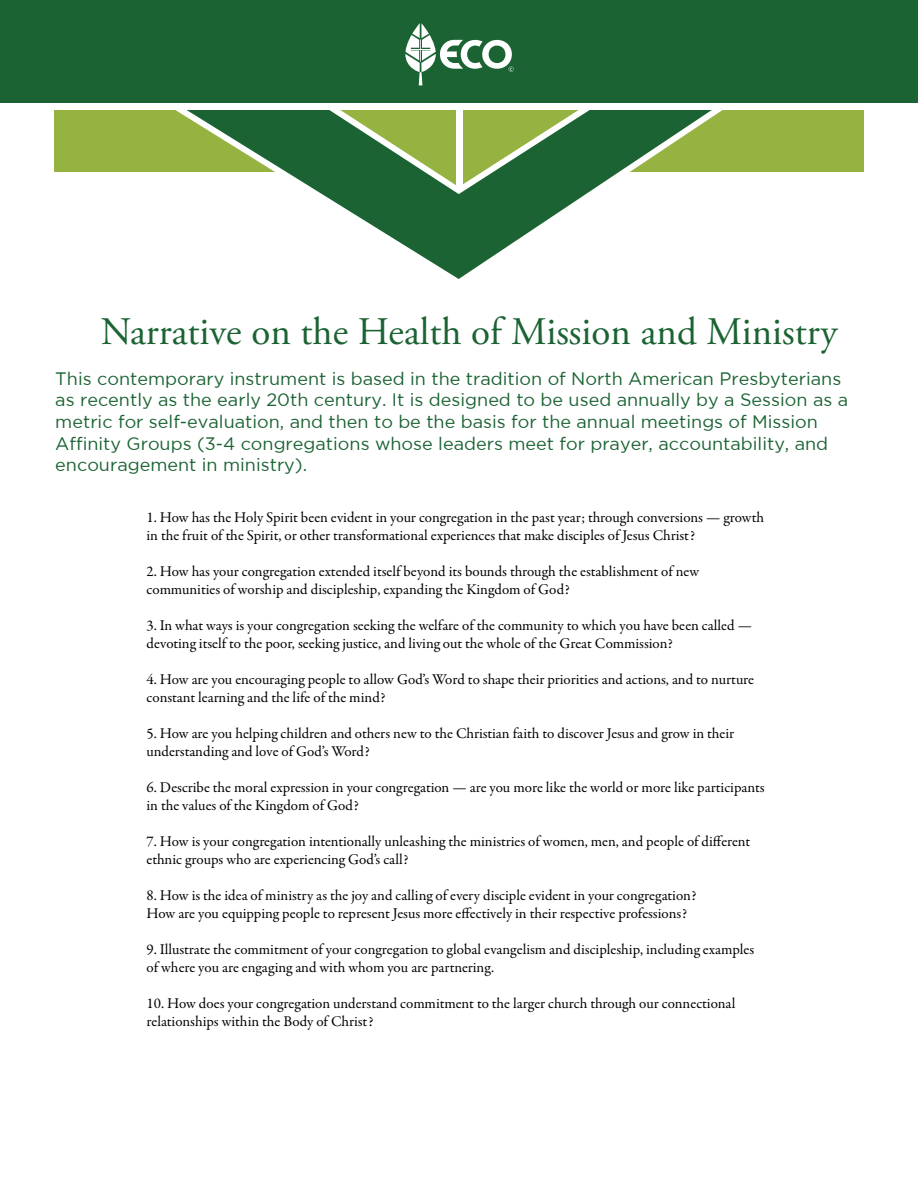
<style>
.page{position:relative;width:918px;height:1188px;background:#fff}
.page>*{position:absolute;margin:0;border:0;box-sizing:border-box;transform-origin:0 0}
.t1{font:39px "Adobe Garamond Pro";color:#1b6333}
.t2{font:18px/21.6px "Gotham";color:#1b6333}
.t3{font:15px/18px "Garamond Premr Pro";color:#000}
</style>
<div class="page">
<div style="left:54px;top:52px;width:810px;height:120px;background:#96b241"></div>
<div style="left:0;top:0;width:918px;height:103px;background:#1b6333"></div>
<svg style="left:405px;top:23px;width:109px;height:62px"></svg>
<svg style="left:175px;top:110px;width:548px;height:169px"></svg>
<svg style="left:322px;top:110px;width:275px;height:88px"></svg>
<div style="left:456px;top:106px;width:6px;height:82px;background:#fff"></div>
<div style="left:0;top:103px;width:918px;height:7px;background:#fff"></div>
<p class="t1" style="left:101px;top:308px;width:738px">Narrative on the Health of Mission and Ministry</p>
<p class="t2" style="left:55px;top:367px;width:794px">This contemporary instrument is based in the tradition of North American Presbyterians as recently as the early 20th century. It is designed to be used annually by a Session as a metric for self-evaluation, and then to be the basis for the annual meetings of Mission</p>
<p class="t2" style="left:55px;top:432px;width:774px">Affinity Groups (3-4 congregations whose leaders meet for prayer, accountability, and encouragement in ministry).</p>
<p class="t3" style="left:147px;top:508px;width:619px">1. How has the Holy Spirit been evident in your congregation in the past year; through conversions — growth</p>
<p class="t3" style="left:147px;top:526px;width:550px">in the fruit of the Spirit, or other transformational experiences that make disciples of Jesus Christ?</p>
<p class="t3" style="left:147px;top:562px;width:554px">2. How has your congregation extended itself beyond its bounds through the establishment of new</p>
<p class="t3" style="left:147px;top:580px;width:425px">communities of worship and discipleship, expanding the Kingdom of God?</p>
<p class="t3" style="left:147px;top:616px;width:607px">3. In what ways is your congregation seeking the welfare of the community to which you have been called —</p>
<p class="t3" style="left:147px;top:634px;width:528px">devoting itself to the poor, seeking justice, and living out the whole of the Great Commission?</p>
<p class="t3" style="left:147px;top:670px;width:609px">4. How are you encouraging people to allow God’s Word to shape their priorities and actions, and to nurture constant learning and the life of the mind?</p>
<p class="t3" style="left:147px;top:724px;width:589px">5. How are you helping children and others new to the Christian faith to discover Jesus and grow in their understanding and love of God’s Word?</p>
<p class="t3" style="left:147px;top:778px;width:620px">6. Describe the moral expression in your congregation — are you more like the world or more like participants in the values of the Kingdom of God?</p>
<p class="t3" style="left:147px;top:832px;width:605px">7. How is your congregation intentionally unleashing the ministries of women, men, and people of different ethnic groups who are experiencing God’s call?</p>
<p class="t3" style="left:147px;top:886px;width:551px">8. How is the idea of ministry as the joy and calling of every disciple evident in your congregation?</p>
<p class="t3" style="left:147px;top:904px;width:542px">How are you equipping people to represent Jesus more effectively in their respective professions?</p>
<p class="t3" style="left:147px;top:940px;width:609px">9. Illustrate the commitment of your congregation to global evangelism and discipleship, including examples</p>
<p class="t3" style="left:147px;top:958px;width:349px">of where you are engaging and with whom you are partnering.</p>
<p class="t3" style="left:147px;top:994px;width:590px">10. How does your congregation understand commitment to the larger church through our connectional relationships within the Body of Christ?</p>
</div>
